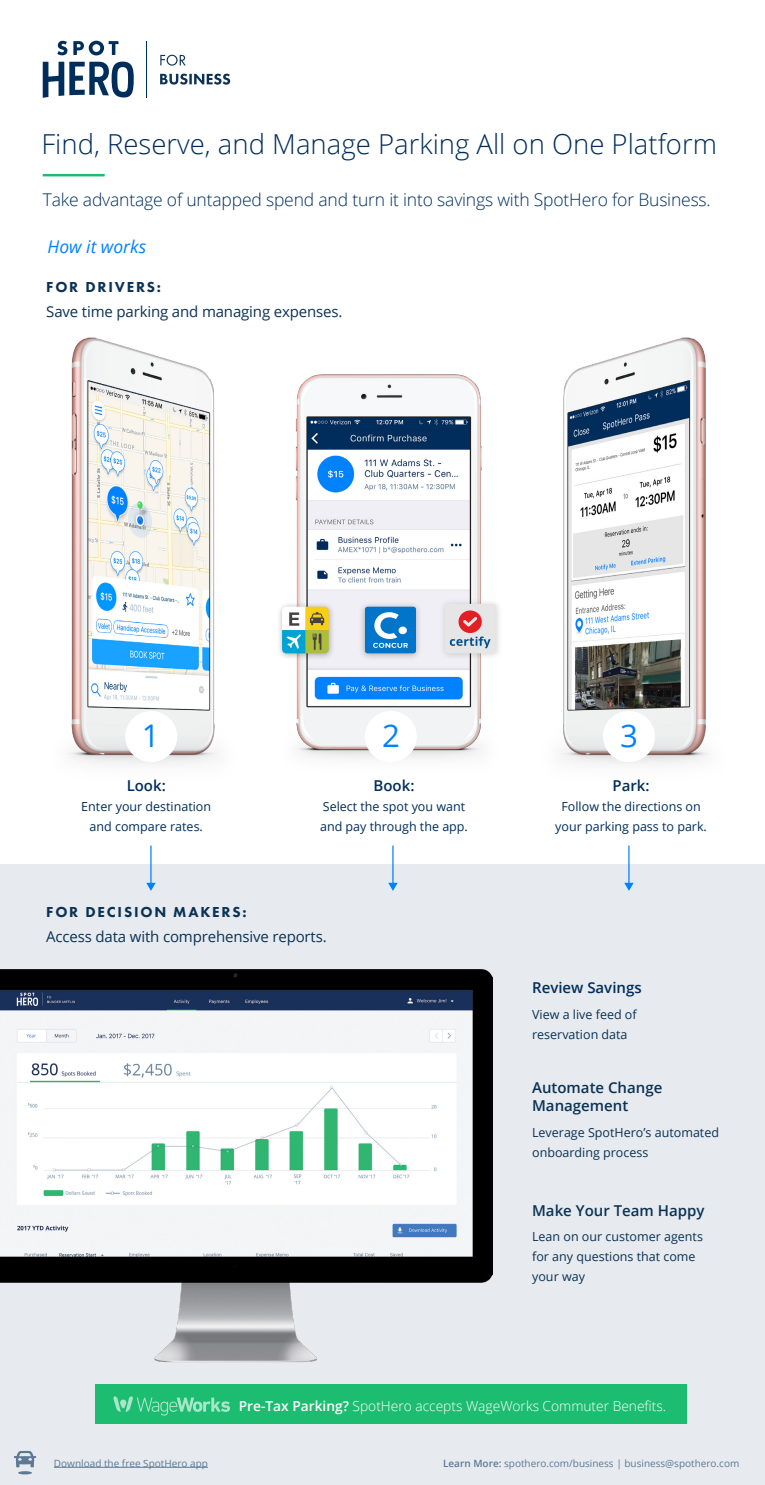
<style>
.page{position:relative;width:765px;height:1485px;background:#fff}
.page>*{position:absolute;margin:0;border:0;box-sizing:border-box;transform-origin:0 0}
.t1{font:31.25px "Open Sans";color:#0082ff}
.t2{font:300 27.5px "Open Sans";color:#002d5b}
.t3{font:300 17.5px "Open Sans";letter-spacing:-.01em;color:#002d5b}
.t4{font:italic 17.5px "Open Sans";color:#0082ff}
.t5{font:15px "Open Sans";letter-spacing:-.01em;color:#0b3254}
.t6{font:600 15px/18.8px "Open Sans";color:#0b3254}
.t7{font:800 15px "Futura PT";letter-spacing:.12em;color:#0b3254}
.t8{font:600 15px "Open Sans";color:#002d5b}
.t9{font:300 13.75px "Open Sans";color:#fff}
.t10{font:12.5px/20px "Open Sans";color:#0b3254}
.t11{font:12.5px/20px "Open Sans";color:#002d5b;text-align:center}
.t12{font:10px "Open Sans";color:#5c7996}
.s1{font-weight:600}
</style>
<div class="page">
<div style="left:0;top:864px;width:765px;height:621px;background:#e7ebef"></div>
<img style="left:68px;top:337px;width:641px;height:428px">
<hr style="left:43px;top:174px;width:62px;height:2px;background:#1dbd71">
<hr style="left:54px;top:1467px;width:154px;height:1px;background:#5c7996">
<svg style="left:14px;top:1451px;width:22px;height:23px"></svg>
<hr style="left:147px;top:41px;width:1px;height:56px;background:#002e5c">
<svg style="left:43px;top:41px;width:91px;height:57px"></svg>
<svg style="left:160px;top:55px;width:26px;height:11px"></svg>
<svg style="left:160px;top:74px;width:70px;height:11px"></svg>
<div style="left:125px;top:711px;width:52px;height:51px;background:#fff;border-radius:50%"></div>
<div style="left:365px;top:711px;width:52px;height:51px;background:#fff;border-radius:50%"></div>
<div style="left:603px;top:711px;width:52px;height:51px;background:#fff;border-radius:50%"></div>
<img style="left:0;top:969px;width:492px;height:394px">
<hr style="left:392px;top:846px;width:2px;height:38px;background:#0082ff">
<hr style="left:150px;top:846px;width:2px;height:38px;background:#0082ff">
<hr style="left:628px;top:846px;width:2px;height:38px;background:#0082ff">
<svg style="left:388px;top:883px;width:10px;height:8px"></svg>
<svg style="left:146px;top:883px;width:10px;height:8px"></svg>
<svg style="left:624px;top:883px;width:10px;height:8px"></svg>
<div style="left:95px;top:1384px;width:592px;height:40px;background:#1dbd71"></div>
<svg style="left:113px;top:1396px;width:117px;height:20px"></svg>
<div style="left:120px;top:1400px;width:6px;height:8px;background:#a9e5c8;border-radius:3px"></div>
<div style="left:357px;top:601px;width:65px;height:60px;background:#000;opacity:.29"></div>
<div style="left:365px;top:607px;width:51px;height:46px;background:#0075c9;border-radius:3px"></div>
<svg style="left:373px;top:612px;width:35px;height:36px"></svg>
<div style="left:438px;top:598px;width:65px;height:63px;background:#000;opacity:.17"></div>
<div style="left:445px;top:604px;width:51px;height:49px;background:#e6e6e6;border-radius:3px"></div>
<svg style="left:450px;top:610px;width:41px;height:38px"></svg>
<div style="left:276px;top:601px;width:60px;height:60px;background:#000;opacity:.32"></div>
<svg style="left:282px;top:607px;width:47px;height:46px"></svg>
<h2 class="t2" style="left:41px;top:125px;width:677px">Find, Reserve, and Manage Parking All on One Platform</h2>
<h3 class="t3" style="left:43px;top:188px;width:670px">Take advantage of untapped spend and turn it into savings with SpotHero for Business.</h3>
<h3 class="t4" style="left:48px;top:235px;width:100px">How it works</h3>
<p class="t7" style="left:46px;top:278px;width:116px">FOR DRIVERS:</p>
<p class="t5" style="left:46px;top:302px;width:298px">Save time parking and managing expenses.</p>
<h1 class="t1" style="left:142px;top:714px;width:19px">1</h1>
<h1 class="t1" style="left:382px;top:714px;width:19px">2</h1>
<h1 class="t1" style="left:620px;top:714px;width:19px">3</h1>
<p class="t8" style="left:127px;top:775px;width:41px">Look:</p>
<p class="t11" style="left:81px;top:796px;width:131px">Enter your destination and compare rates.</p>
<p class="t8" style="left:374px;top:775px;width:42px">Book:</p>
<p class="t11" style="left:320px;top:796px;width:149px;text-align:left">Select the spot you want and pay through the app.</p>
<p class="t7" style="left:46px;top:903px;width:202px">FOR DECISION MAKERS:</p>
<p class="t5" style="left:46px;top:927px;width:282px">Access data with comprehensive reports.</p>
<p class="t8" style="left:613px;top:775px;width:39px">Park:</p>
<p class="t11" style="left:555px;top:796px;width:153px">Follow the directions on your parking pass to park.</p>
<p class="t8" style="left:532px;top:977px;width:111px">Review Savings</p>
<p class="t10" style="left:532px;top:1004px;width:106px">View a live feed of reservation data</p>
<p class="t6" style="left:532px;top:1078px;width:132px">Automate Change<br>Management</p>
<p class="t10" style="left:532px;top:1122px;width:188px">Leverage SpotHero’s automated onboarding process</p>
<p class="t6" style="left:532px;top:1201px;width:174px">Make Your Team Happy</p>
<p class="t10" style="left:532px;top:1227px;width:172px">Lean on our customer agents for any questions that come your way</p>
<p class="t9" style="left:239px;top:1396px;width:429px"><span class="s1">Pre-Tax Parking?</span> SpotHero accepts WageWorks Commuter Benefits.</p>
<p class="t12" style="left:54px;top:1456px;width:156px">Download the free SpotHero app</p>
<p class="t12" style="left:443px;top:1456px;width:298px"><span class="s1">Learn More:</span> spothero.com/business | business@spothero.com</p>
</div>
